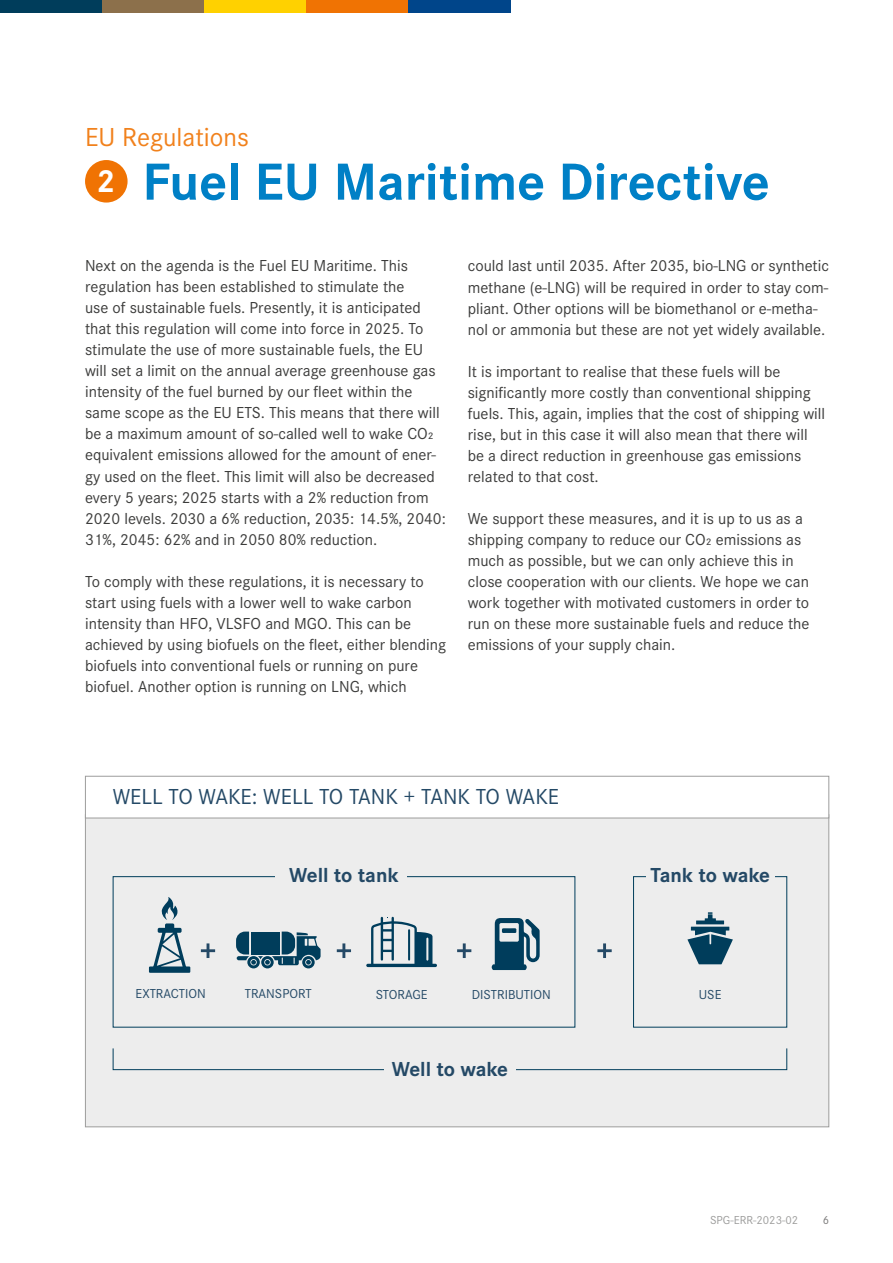
<style>
.page{position:relative;width:893px;height:1263px;background:#fff}
.page>*{position:absolute;margin:0;border:0;box-sizing:border-box;transform-origin:0 0}
.t1{font:700 54px "Corporate S";color:#0080c6}
.t2{font:27px "Corporate S";color:#f1811c}
.t3{font:22.5px "Corporate S";color:#244966}
.t4{font:700 21px "Corporate S";color:#244966}
.t5{font:16.5px/21px "Corporate S";color:#3c3c3b}
.t6{font:13.5px "Corporate S";color:#244966}
.t7{font:12px "Corporate S";color:#9d9d9c}
.t8{font:12px "Corporate S";color:#7c7b7b}
.s1{font-size:33px;color:#fff}
</style>
<div class="page">
<div style="left:85px;top:814px;width:744px;height:313px;background:#ededed;border:1px solid #9d9d9c"></div>
<div style="left:85px;top:776px;width:744px;height:42px;background:#fff;border:1px solid #9d9d9c"></div>
<div style="left:0;top:0;width:102px;height:12px;background:#003d5b"></div>
<div style="left:102px;top:0;width:102px;height:12px;background:#8c704b"></div>
<div style="left:204px;top:0;width:102px;height:12px;background:#ffd100"></div>
<div style="left:306px;top:0;width:102px;height:12px;background:#f07303"></div>
<div style="left:408px;top:0;width:102px;height:12px;background:#00458a"></div>
<div style="left:85px;top:160px;width:43px;height:43px;background:#f07303;border-radius:50%"></div>
<svg style="left:236px;top:931px;width:85px;height:37px"></svg>
<svg style="left:687px;top:912px;width:46px;height:52px"></svg>
<div style="left:113px;top:876px;width:462px;height:151px;border:1px solid #003d5b"></div>
<div style="left:275px;top:859px;width:131px;height:34px;background:#ededed"></div>
<div style="left:633px;top:876px;width:154px;height:151px;border:1px solid #003d5b"></div>
<div style="left:646px;top:859px;width:128px;height:34px;background:#ededed"></div>
<div style="left:113px;top:1048px;width:674px;height:22px;border:1px solid #003d5b"></div>
<div style="left:384px;top:1053px;width:132px;height:34px;background:#ededed"></div>
<svg style="left:149px;top:897px;width:41px;height:76px"></svg>
<svg style="left:366px;top:917px;width:71px;height:50px"></svg>
<svg style="left:492px;top:918px;width:48px;height:52px"></svg>
<svg style="left:597px;top:943px;width:15px;height:15px"></svg>
<svg style="left:457px;top:943px;width:14px;height:15px"></svg>
<svg style="left:337px;top:943px;width:14px;height:15px"></svg>
<svg style="left:201px;top:943px;width:14px;height:15px"></svg>
<h2 class="t2" style="left:85px;top:119px;width:165px">EU Regulations</h2>
<h1 class="t1" style="left:97px;top:144px;width:674px"><span class="s1">2</span> Fuel EU Maritime Directive</h1>
<p class="t5" style="left:85px;top:255px;width:362px">Next on the agenda is the Fuel EU Maritime. This regulation has been established to stimulate the<br>use of sustainable fuels. Presently, it is anticipated that this regulation will come into force in 2025. To stimulate the use of more sustainable fuels, the EU will set a limit on the annual average greenhouse gas intensity of the fuel burned by our fleet within the same scope as the EU ETS. This means that there will be a maximum amount of so-called well to wake CO₂ equivalent emissions allowed for the amount of ener&shy;gy used on the fleet. This limit will also be decreased every 5 years; 2025 starts with a 2% reduction from 2020 levels. 2030 a 6% reduction, 2035: 14.5%, 2040:<br>31%, 2045: 62% and in 2050 80% reduction.</p>
<p class="t5" style="left:85px;top:570px;width:362px">To comply with these regulations, it is necessary to start using fuels with a lower well to wake carbon intensity than HFO, VLSFO and MGO. This can be achieved by using biofuels on the fleet, either blending biofuels into conventional fuels or running on pure biofuel. Another option is running on LNG, which</p>
<p class="t5" style="left:468px;top:255px;width:363px">could last until 2035. After 2035, bio-LNG or synthetic methane (e-LNG) will be required in order to stay com&shy;pliant. Other options will be biomethanol or e-metha&shy;nol or ammonia but these are not yet widely available.</p>
<p class="t5" style="left:468px;top:360px;width:359px">It is important to realise that these fuels will be significantly more costly than conventional shipping fuels. This, again, implies that the cost of shipping will rise, but in this case it will also mean that there will be a direct reduction in greenhouse gas emissions related to that cost.</p>
<p class="t5" style="left:468px;top:507px;width:343px">We support these measures, and it is up to us as a shipping company to reduce our CO₂ emissions as much as possible, but we can only achieve this in close cooperation with our clients. We hope we can work together with motivated customers in order to run on these more sustainable fuels and reduce the emissions of your supply chain.</p>
<h3 class="t3" style="left:113px;top:782px;width:448px">WELL TO WAKE: WELL TO TANK + TANK TO WAKE</h3>
<p class="t4" style="left:289px;top:861px;width:111px">Well to tank</p>
<p class="t4" style="left:650px;top:861px;width:121px">Tank to wake</p>
<p class="t6" style="left:136px;top:985px;width:72px">EXTRACTION</p>
<p class="t6" style="left:245px;top:985px;width:69px">TRANSPORT</p>
<p class="t6" style="left:376px;top:986px;width:53px">STORAGE</p>
<p class="t6" style="left:472px;top:986px;width:81px">DISTRIBUTION</p>
<p class="t6" style="left:699px;top:986px;width:24px">USE</p>
<p class="t4" style="left:392px;top:1054px;width:118px">Well to wake</p>
<p class="t7" style="left:710px;top:1212px;width:90px">SPG-ERR-2023-02</p>
<p class="t8" style="left:823px;top:1212px;width:8px">6</p>
</div>
